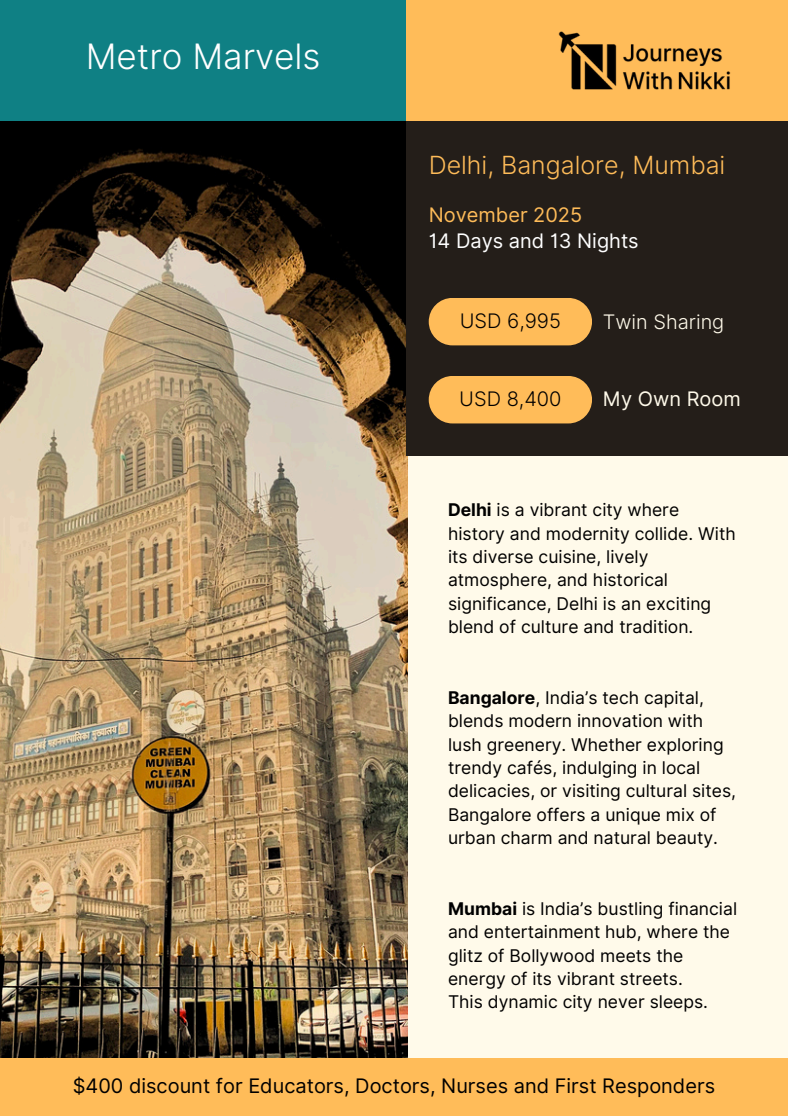
<style>
.page{position:relative;width:788px;height:1116px;background:#fffaea}
.page>*{position:absolute;margin:0;border:0;box-sizing:border-box;transform-origin:0 0}
.t1{font:300 35px "Inter";color:#fff}
.t2{font:300 25px "Inter";color:#ffbc59}
.t3{font:20px "Inter";color:#000}
.t4{font:20px/26.8px "Inter";color:#fff}
.t5{font:300 20px "Inter";color:#000}
.t6{font:300 20px "Inter";color:#fffaea}
.t7{font:20px "Inter";color:#fffaea}
.t8{font:17.5px/23.2px "Inter";color:#000}
.s1{color:#ffbc59}
.s2{font-weight:700}
</style>
<div class="page">
<div style="left:0;top:0;width:406px;height:121px;background:#0f8084"></div>
<div style="left:406px;top:0;width:382px;height:121px;background:#ffbc59"></div>
<img style="left:558px;top:31px;width:173px;height:59px">
<img style="left:0;top:121px;width:407px;height:937px">
<div style="left:406px;top:121px;width:382px;height:335px;background:#241e19"></div>
<div style="left:0;top:1058px;width:787px;height:58px;background:#ffbc59"></div>
<div style="left:428px;top:298px;width:164px;height:47px;background:#ffbc59;border-radius:24px"></div>
<div style="left:428px;top:376px;width:164px;height:47px;background:#ffbc59;border-radius:24px"></div>
<h1 class="t1" style="left:86px;top:35px;width:236px">Metro Marvels</h1>
<p class="t2" style="left:428px;top:150px;width:298px">Delhi, Bangalore, Mumbai</p>
<p class="t4" style="left:428px;top:201px;width:211px"><span class="s1">November 2025<br></span>14 Days and 13 Nights</p>
<h4 class="t5" style="left:459px;top:308px;width:103px">USD 6,995</h4>
<h3 class="t5" style="left:459px;top:386px;width:104px">USD 8,400</h3>
<h4 class="t6" style="left:603px;top:310px;width:123px">Twin Sharing</h4>
<h3 class="t7" style="left:603px;top:387px;width:139px">My Own Room</h3>
<h4 class="t8" style="left:448px;top:498px;width:289px"><span class="s2">Delhi</span> is a vibrant city where history and modernity collide. With its diverse cuisine, lively atmosphere, and historical significance, Delhi is an exciting blend of culture and tradition.</h4>
<p class="t8" style="left:448px;top:686px;width:289px"><span class="s2">Bangalore</span>, India’s tech capital, blends modern innovation with lush greenery. Whether exploring trendy cafés, indulging in local delicacies, or visiting cultural sites, Bangalore offers a unique mix of urban charm and natural beauty.</p>
<p class="t8" style="left:448px;top:897px;width:290px"><span class="s2">Mumbai</span> is India’s bustling financial and entertainment hub, where the glitz of Bollywood meets the energy of its vibrant streets.</p>
<p class="t8" style="left:448px;top:990px;width:261px">This dynamic city never sleeps.</p>
<h2 class="t3" style="left:73px;top:1073px;width:643px">$400 discount for Educators, Doctors, Nurses and First Responders</h2>
</div>
